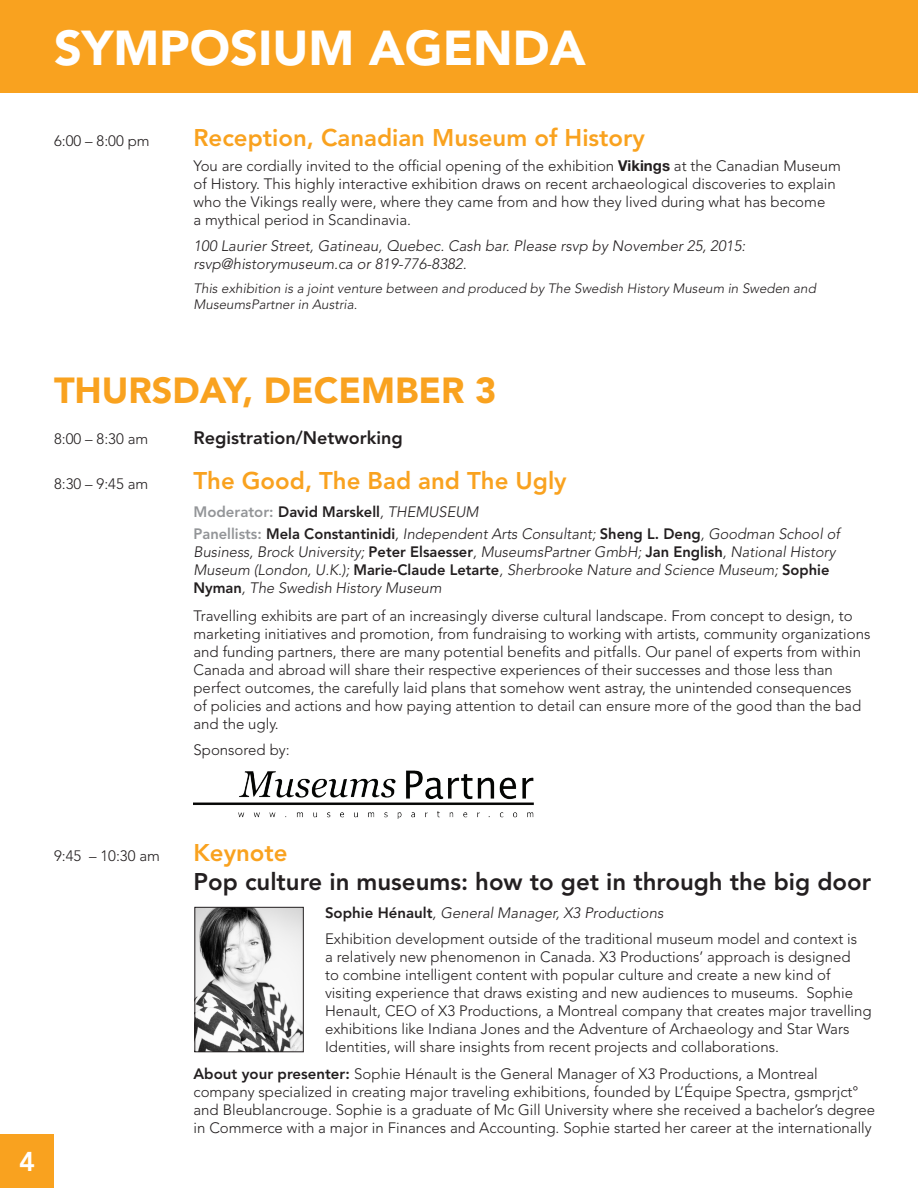
<style>
.page{position:relative;width:918px;height:1188px;background:#fff}
.page>*{position:absolute;margin:0;border:0;box-sizing:border-box;transform-origin:0 0}
._14_bold_green{font:900 48.6px "Avenir LT Std";color:#fff}
.bold_yellow_16{font:900 36px "Avenir LT Std";color:#f9a21f}
.bold_black_12{font:800 27px "Avenir";color:#fff}
.bold_yellow_16-2{font:800 24px "Avenir";color:#f9a21f}
.bold_yellow_16-3{font:800 24px/28.8px "Avenir";color:#231f20}
.bold_black_12-2{font:800 18px "Avenir";color:#231f20}
.body_agrnda_indent{font:300 15px/18px "Avenir";color:#231f20}
.body_agrnda_indent-2{font:italic 300 15px/18px "Avenir";color:#231f20}
.bold_yellow_16-4{font:300 15px "Avenir";color:#231f20}
.body_agrnda_indent-3{font:800 15px "Avenir";color:#231f20}
.bold_black_12-3{font:300 15px "Avenir";color:#231f20}
.body_agrnda_indent-4{font:italic 300 13.5px/16.2px "Avenir";color:#231f20}
.s1{font-family:"Helvetica Neue LT Std";font-weight:700}
.s2{color:#939598}
.s3{font-weight:300;font-style:italic}
.s4{font-weight:800;font-style:normal;color:#939598}
.s5{font-weight:800;font-style:normal}
.s6{color:#f9a21f}
.s7{font-weight:800}
</style>
<div class="page">
<div style="left:0;top:0;width:918px;height:93px;background:#f9a21f"></div>
<img style="left:194px;top:770px;width:340px;height:48px">
<img style="left:197px;top:909px;width:104px;height:141px">
<div style="left:195px;top:907px;width:108px;height:145px;border:1px solid #231f20"></div>
<div style="left:0;top:1134px;width:54px;height:54px;background:#f9a21f"></div>
<p class="_14_bold_green" style="left:54px;top:19px;width:533px">SYMPOSIUM AGENDA</p>
<p class="bold_yellow_16-4" style="left:54px;top:132px;width:97px">6:00 – 8:00 pm</p>
<p class="bold_yellow_16-2" style="left:194px;top:123px;width:453px">Reception, Canadian Museum of History</p>
<p class="body_agrnda_indent" style="left:194px;top:157px;width:649px">You are cordially invited to the official opening of the exhibition <span class="s1">Vikings</span> at the Canadian Museum of History. This highly interactive exhibition draws on recent archaeological discoveries to explain who the Vikings really were, where they came from and how they lived during what has become<br>a mythical period in Scandinavia.</p>
<p class="body_agrnda_indent-2" style="left:194px;top:237px;width:553px">100 Laurier Street, Gatineau, Quebec. Cash bar. Please rsvp by November 25, 2015: rsvp@historymuseum.ca or 819-776-8382.</p>
<p class="body_agrnda_indent-4" style="left:194px;top:281px;width:624px">This exhibition is a joint venture between and produced by The Swedish History Museum in Sweden and<br>MuseumsPartner in Austria.</p>
<p class="bold_yellow_16" style="left:54px;top:369px;width:444px">THURSDAY, DECEMBER 3</p>
<p class="bold_black_12-3" style="left:54px;top:430px;width:96px">8:00 – 8:30 am</p>
<p class="bold_black_12-2" style="left:194px;top:427px;width:211px">Registration/Networking</p>
<p class="bold_yellow_16-4" style="left:54px;top:475px;width:96px">8:30 – 9:45 am</p>
<p class="bold_yellow_16-2" style="left:194px;top:467px;width:375px">The Good, The Bad and The Ugly</p>
<p class="body_agrnda_indent-3" style="left:194px;top:503px;width:287px"><span class="s2">Moderator:</span> David Marskell<span class="s3">, THEMUSEUM</span></p>
<p class="body_agrnda_indent-2" style="left:194px;top:525px;width:648px"><span class="s4">Panellists:</span> <span class="s5">Mela Constantinidi</span>, Independent Arts Consultant; <span class="s5">Sheng L. Deng</span>, Goodman School of Business, Brock University; <span class="s5">Peter Elsaesser</span>, MuseumsPartner GmbH; <span class="s5">Jan English</span>, National History Museum (London, U.K.); <span class="s5">Marie-Claude Letarte</span>, Sherbrooke Nature and Science Museum; <span class="s5">Sophie Nyman</span>, The Swedish History Museum</p>
<p class="body_agrnda_indent" style="left:194px;top:607px;width:678px">Travelling exhibits are part of an increasingly diverse cultural landscape. From concept to design, to marketing initiatives and promotion, from fundraising to working with artists, community organizations and funding partners, there are many potential benefits and pitfalls. Our panel of experts from within Canada and abroad will share their respective experiences of their successes and those less than perfect outcomes, the carefully laid plans that somehow went astray, the unintended consequences<br>of policies and actions and how paying attention to detail can ensure more of the good than the bad and the ugly.</p>
<p class="body_agrnda_indent" style="left:194px;top:741px;width:98px">Sponsored by:</p>
<p class="bold_black_12" style="left:19px;top:1145px;width:17px">4</p>
<p class="bold_yellow_16-4" style="left:54px;top:847px;width:108px">9:45 – 10:30 am</p>
<p class="bold_yellow_16-3" style="left:193px;top:839px;width:679px"><span class="s6">Keynote<br></span>Pop culture in museums: how to get in through the big door</p>
<p class="body_agrnda_indent-2" style="left:325px;top:904px;width:340px"><span class="s5">Sophie Hénault</span>, General Manager, X3 Productions</p>
<p class="body_agrnda_indent" style="left:325px;top:930px;width:548px">Exhibition development outside of the traditional museum model and context is<br>a relatively new phenomenon in Canada. X3 Productions’ approach is designed<br>to combine intelligent content with popular culture and create a new kind of visiting experience that draws existing and new audiences to museums. Sophie Henault, CEO of X3 Productions, a Montreal company that creates major travelling exhibitions like Indiana Jones and the Adventure of Archaeology and Star Wars Identities, will share insights from recent projects and collaborations.</p>
<p class="body_agrnda_indent" style="left:194px;top:1065px;width:683px"><span class="s7">About your presenter:</span> Sophie Hénault is the General Manager of X3 Productions, a Montreal company specialized in creating major traveling exhibitions, founded by L’Équipe Spectra, gsmprjct° and Bleublancrouge. Sophie is a graduate of Mc Gill University where she received a bachelor’s degree in Commerce with a major in Finances and Accounting. Sophie started her career at the internationally</p>
</div>
